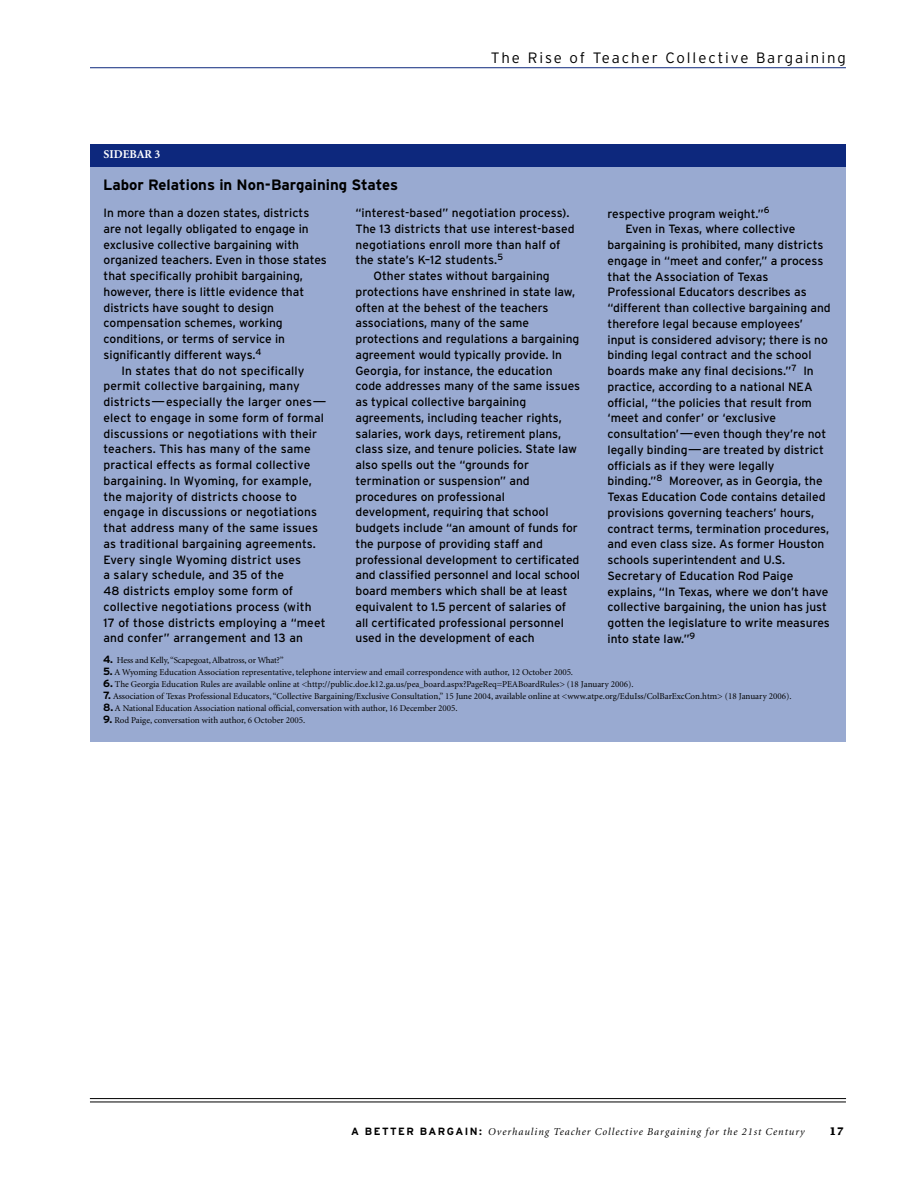
<style>
.page{position:relative;width:918px;height:1188px;background:#fff}
.page>*{position:absolute;margin:0;border:0;box-sizing:border-box;transform-origin:0 0}
.t1{font:300 15px "Interstate";letter-spacing:.13em;color:#000}
.t2{font:700 15px "Interstate";color:#000}
.t3{font:12px "Interstate";color:#000}
.t4{font:700 12px "Minion";color:#fff}
.t5{font:italic 10.5px "Minion";letter-spacing:.095em;color:#000}
.t6{font:700 10.5px "Lucida";color:#000}
.t7{font:9px "Minion";color:#000}
.s1{font-family:"Interstate";font-weight:700;font-size:10.5px}
.s2{font-family:"Interstate";font-weight:700;font-style:normal}
</style>
<div class="page">
<hr style="left:90px;top:1102px;width:756px;height:1px;background:#000">
<hr style="left:90px;top:1098px;width:756px;height:1px;background:#000">
<hr style="left:90px;top:67px;width:756px;height:1px;background:#0d287d">
<div style="left:90px;top:144px;width:756px;height:598px;background:#99aad1"></div>
<div style="left:90px;top:144px;width:756px;height:23px;background:#0d287d"></div>
<p class="t4" style="left:104px;top:150px;width:58px">SIDEBAR 3</p>
<p class="t2" style="left:103px;top:176px;width:297px">Labor Relations in Non-Bargaining States</p>
<p class="t1" style="left:491px;top:49px;width:356px">The Rise of Teacher Collective Bargaining</p>
<p class="t3" style="left:104px;top:206px;width:207px">In more than a dozen states, districts</p>
<p class="t3" style="left:104px;top:222px;width:207px">are not legally obligated to engage in</p>
<p class="t3" style="left:104px;top:237px;width:197px">exclusive collective bargaining with</p>
<p class="t3" style="left:104px;top:253px;width:225px">organized teachers. Even in those states</p>
<p class="t3" style="left:104px;top:269px;width:201px">that specifically prohibit bargaining,</p>
<p class="t3" style="left:104px;top:285px;width:202px">however, there is little evidence that</p>
<p class="t3" style="left:104px;top:300px;width:172px">districts have sought to design</p>
<p class="t3" style="left:104px;top:316px;width:181px">compensation schemes, working</p>
<p class="t3" style="left:104px;top:332px;width:183px">conditions, or terms of service in</p>
<p class="t3" style="left:104px;top:348px;width:160px">significantly different ways.<sup>4</sup></p>
<p class="t3" style="left:122px;top:363px;width:185px">In states that do not specifically</p>
<p class="t3" style="left:104px;top:379px;width:198px">permit collective bargaining, many</p>
<p class="t3" style="left:104px;top:395px;width:225px">districts—especially the larger ones—</p>
<p class="t3" style="left:104px;top:411px;width:222px">elect to engage in some form of formal</p>
<p class="t3" style="left:104px;top:426px;width:215px">discussions or negotiations with their</p>
<p class="t3" style="left:104px;top:442px;width:209px">teachers. This has many of the same</p>
<p class="t3" style="left:104px;top:458px;width:208px">practical effects as formal collective</p>
<p class="t3" style="left:104px;top:474px;width:210px">bargaining. In Wyoming, for example,</p>
<p class="t3" style="left:104px;top:489px;width:195px">the majority of districts choose to</p>
<p class="t3" style="left:104px;top:505px;width:215px">engage in discussions or negotiations</p>
<p class="t3" style="left:104px;top:521px;width:216px">that address many of the same issues</p>
<p class="t3" style="left:104px;top:537px;width:214px">as traditional bargaining agreements.</p>
<p class="t3" style="left:104px;top:552px;width:199px">Every single Wyoming district uses</p>
<p class="t3" style="left:104px;top:568px;width:182px">a salary schedule, and 35 of the</p>
<p class="t3" style="left:104px;top:584px;width:191px">48 districts employ some form of</p>
<p class="t3" style="left:104px;top:600px;width:210px">collective negotiations process (with</p>
<p class="t3" style="left:104px;top:615px;width:224px">17 of those districts employing a “meet</p>
<p class="t3" style="left:104px;top:631px;width:201px">and confer” arrangement and 13 an</p>
<p class="t3" style="left:356px;top:206px;width:216px">“interest-based” negotiation process).</p>
<p class="t3" style="left:356px;top:222px;width:221px">The 13 districts that use interest-based</p>
<p class="t3" style="left:356px;top:237px;width:206px">negotiations enroll more than half of</p>
<p class="t3" style="left:356px;top:253px;width:149px">the state’s K–12 students.<sup>5</sup></p>
<p class="t3" style="left:374px;top:269px;width:178px">Other states without bargaining</p>
<p class="t3" style="left:356px;top:285px;width:221px">protections have enshrined in state law,</p>
<p class="t3" style="left:356px;top:300px;width:195px">often at the behest of the teachers</p>
<p class="t3" style="left:356px;top:316px;width:175px">associations, many of the same</p>
<p class="t3" style="left:356px;top:332px;width:225px">protections and regulations a bargaining</p>
<p class="t3" style="left:356px;top:348px;width:208px">agreement would typically provide. In</p>
<p class="t3" style="left:356px;top:363px;width:199px">Georgia, for instance, the education</p>
<p class="t3" style="left:356px;top:379px;width:226px">code addresses many of the same issues</p>
<p class="t3" style="left:356px;top:395px;width:172px">as typical collective bargaining</p>
<p class="t3" style="left:356px;top:411px;width:208px">agreements, including teacher rights,</p>
<p class="t3" style="left:356px;top:426px;width:207px">salaries, work days, retirement plans,</p>
<p class="t3" style="left:356px;top:442px;width:223px">class size, and tenure policies. State law</p>
<p class="t3" style="left:356px;top:458px;width:175px">also spells out the “grounds for</p>
<p class="t3" style="left:355px;top:474px;width:176px">termination or suspension” and</p>
<p class="t3" style="left:355px;top:489px;width:151px">procedures on professional</p>
<p class="t3" style="left:355px;top:505px;width:195px">development, requiring that school</p>
<p class="t3" style="left:355px;top:521px;width:224px">budgets include “an amount of funds for</p>
<p class="t3" style="left:355px;top:537px;width:189px">the purpose of providing staff and</p>
<p class="t3" style="left:355px;top:552px;width:225px">professional development to certificated</p>
<p class="t3" style="left:355px;top:568px;width:226px">and classified personnel and local school</p>
<p class="t3" style="left:355px;top:584px;width:214px">board members which shall be at least</p>
<p class="t3" style="left:355px;top:600px;width:212px">equivalent to 1.5 percent of salaries of</p>
<p class="t3" style="left:355px;top:615px;width:210px">all certificated professional personnel</p>
<p class="t3" style="left:355px;top:631px;width:181px">used in the development of each</p>
<p class="t3" style="left:607px;top:206px;width:164px">respective program weight.”<sup>6</sup></p>
<p class="t3" style="left:626px;top:222px;width:171px">Even in Texas, where collective</p>
<p class="t3" style="left:608px;top:238px;width:217px">bargaining is prohibited, many districts</p>
<p class="t3" style="left:608px;top:254px;width:217px">engage in “meet and confer,” a process</p>
<p class="t3" style="left:608px;top:269px;width:162px">that the Association of Texas</p>
<p class="t3" style="left:608px;top:285px;width:201px">Professional Educators describes as</p>
<p class="t3" style="left:608px;top:301px;width:225px">“different than collective bargaining and</p>
<p class="t3" style="left:608px;top:317px;width:197px">therefore legal because employees’</p>
<p class="t3" style="left:608px;top:332px;width:222px">input is considered advisory; there is no</p>
<p class="t3" style="left:608px;top:348px;width:206px">binding legal contract and the school</p>
<p class="t3" style="left:608px;top:364px;width:208px">boards make any final decisions.”<sup>7</sup> In</p>
<p class="t3" style="left:608px;top:380px;width:207px">practice, according to a national NEA</p>
<p class="t3" style="left:608px;top:395px;width:206px">official, “the policies that result from</p>
<p class="t3" style="left:608px;top:411px;width:170px">‘meet and confer’ or ‘exclusive</p>
<p class="t3" style="left:608px;top:427px;width:220px">consultation’—even though they’re not</p>
<p class="t3" style="left:607px;top:443px;width:218px">legally binding—are treated by district</p>
<p class="t3" style="left:608px;top:458px;width:169px">officials as if they were legally</p>
<p class="t3" style="left:608px;top:474px;width:217px">binding.”<sup>8</sup> Moreover, as in Georgia, the</p>
<p class="t3" style="left:608px;top:490px;width:220px">Texas Education Code contains detailed</p>
<p class="t3" style="left:608px;top:506px;width:208px">provisions governing teachers’ hours,</p>
<p class="t3" style="left:607px;top:521px;width:223px">contract terms, termination procedures,</p>
<p class="t3" style="left:607px;top:537px;width:218px">and even class size. As former Houston</p>
<p class="t3" style="left:607px;top:553px;width:179px">schools superintendent and U.S.</p>
<p class="t3" style="left:607px;top:569px;width:187px">Secretary of Education Rod Paige</p>
<p class="t3" style="left:607px;top:584px;width:222px">explains, “In Texas, where we don’t have</p>
<p class="t3" style="left:607px;top:600px;width:221px">collective bargaining, the union has just</p>
<p class="t3" style="left:607px;top:616px;width:224px">gotten the legislature to write measures</p>
<p class="t3" style="left:607px;top:632px;width:89px">into state law.”<sup>9</sup></p>
<p class="t7" style="left:103px;top:657px;width:182px"><span class="s1">4.</span> Hess and Kelly,“Scapegoat, Albatross, or What?”</p>
<p class="t7" style="left:103px;top:669px;width:472px"><span class="s1">5.</span> A Wyoming Education Association representative, telephone interview and email correspondence with author, 12 October 2005.</p>
<p class="t7" style="left:103px;top:681px;width:532px"><span class="s1">6.</span> The Georgia Education Rules are available online at &lt;http://public.doe.k12.ga.us/pea_board.aspx?PageReq=PEABoardRules&gt; (18 January 2006).</p>
<p class="t7" style="left:103px;top:693px;width:690px"><span class="s1">7.</span> Association of Texas Professional Educators, “Collective Bargaining/Exclusive Consultation,” 15 June 2004, available online at &lt;www.atpe.org/EduIss/ColBarExcCon.htm&gt; (18 January 2006).</p>
<p class="t7" style="left:103px;top:705px;width:356px"><span class="s1">8.</span> A National Education Association national official, conversation with author, 16 December 2005.</p>
<p class="t7" style="left:103px;top:717px;width:204px"><span class="s1">9.</span> Rod Paige, conversation with author, 6 October 2005.</p>
<p class="t5" style="left:351px;top:1127px;width:455px"><span class="s2">A BETTER BARGAIN:</span> Overhauling Teacher Collective Bargaining for the 21st Century</p>
<p class="t6" style="left:829px;top:1125px;width:16px">17</p>
</div>
